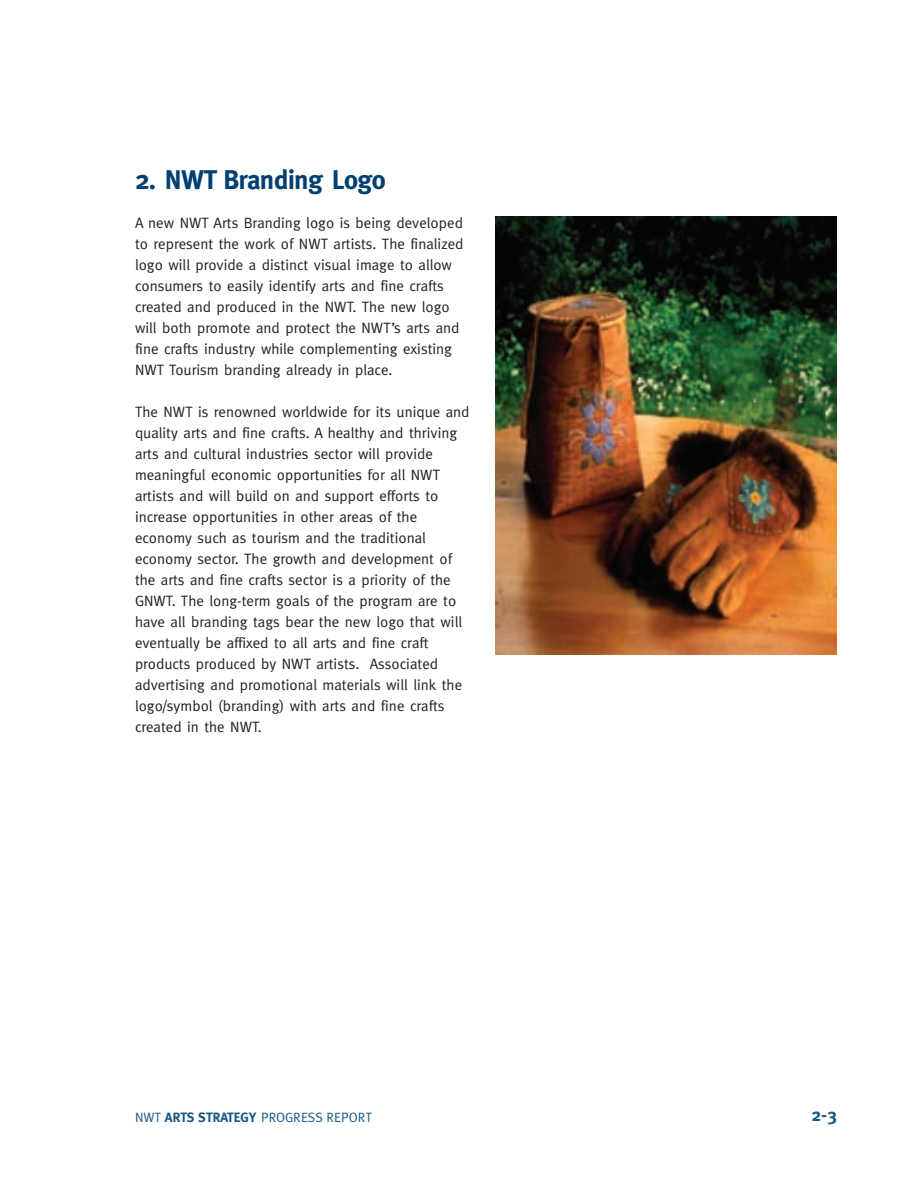
<style>
.page{position:relative;width:918px;height:1188px;background:#fff}
.page>*{position:absolute;margin:0;border:0;box-sizing:border-box;transform-origin:0 0}
.t1{font:700 27px "Meta";letter-spacing:-.02em;color:#004071}
.t2{font:700 18px "Meta";color:#175887}
.t3{font:15px/21px "Meta";color:#231f20}
.t4{font:13.5px "Meta";color:#175887}
.s1{font-weight:700}
</style>
<div class="page">
<img style="left:495px;top:216px;width:342px;height:439px">
<h1 class="t1" style="left:135px;top:169px;width:252px">2. NWT Branding Logo</h1>
<p class="t3" style="left:135px;top:213px;width:330px">A new NWT Arts Branding logo is being developed to represent the work of NWT artists. The finalized logo will provide a distinct visual image to allow consumers to easily identify arts and fine crafts created and produced in the NWT. The new logo will both promote and protect the NWT’s arts and fine crafts industry while complementing existing NWT Tourism branding already in place.</p>
<p class="t3" style="left:135px;top:402px;width:336px">The NWT is renowned worldwide for its unique and quality arts and fine crafts. A healthy and thriving arts and cultural industries sector will provide meaningful economic opportunities for all NWT artists and will build on and support efforts to increase opportunities in other areas of the economy such as tourism and the traditional economy sector. The growth and development of the arts and fine crafts sector is a priority of the GNWT. The long-term goals of the program are to have all branding tags bear the new logo that will eventually be affixed to all arts and fine craft products produced by NWT artists. Associated advertising and promotional materials will link the logo/symbol (branding) with arts and fine crafts created in the NWT.</p>
<p class="t4" style="left:135px;top:1113px;width:239px">NWT <span class="s1">ARTS STRATEGY</span> PROGRESS REPORT</p>
<p class="t2" style="left:812px;top:1108px;width:27px">2-3</p>
</div>
